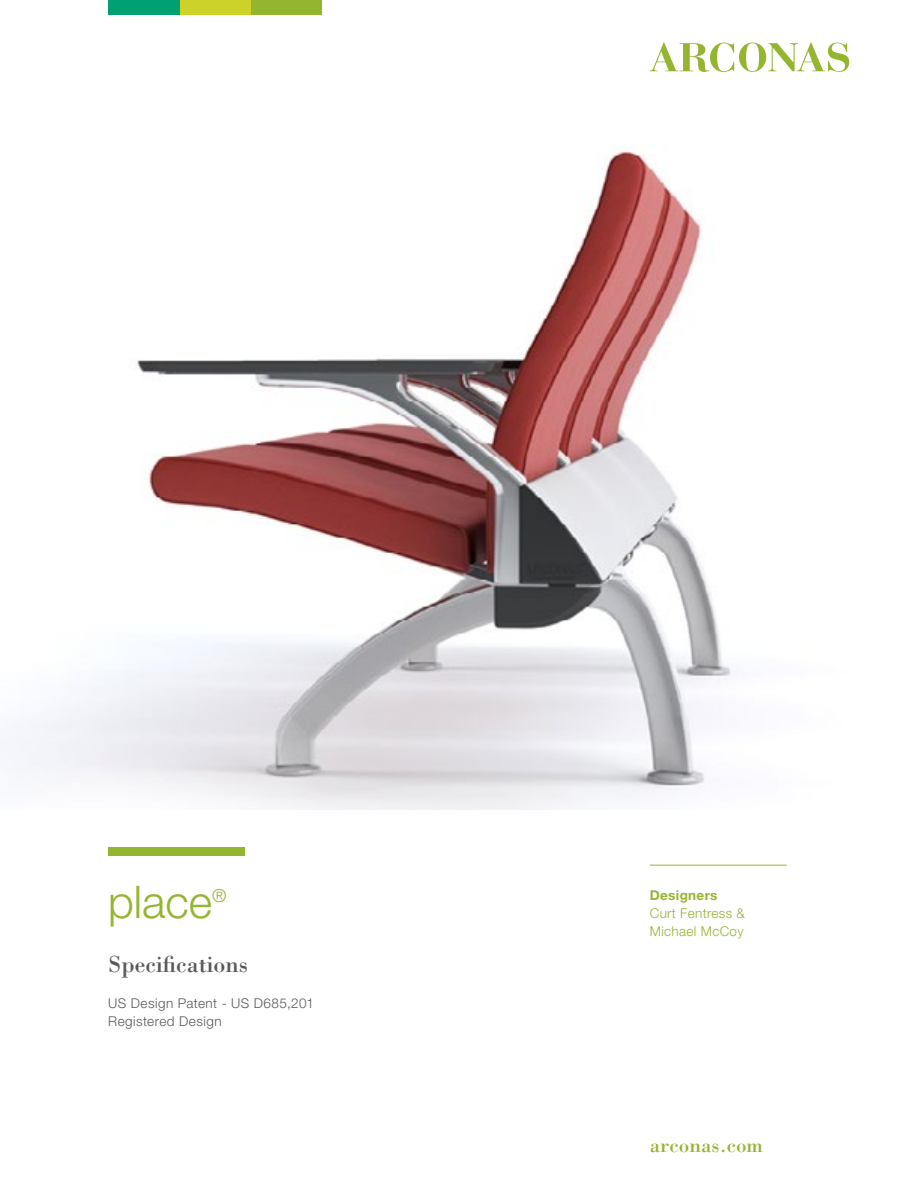
<style>
.page{position:relative;width:918px;height:1188px;background:#fff}
.page>*{position:absolute;margin:0;border:0;box-sizing:border-box;transform-origin:0 0}
.t1{font:300 45px "Helvetica Neue LT Std";color:#94b52f}
.t2{font:24px "Bodoni LT Std";color:#58595b}
.t3{font:21px "Bodoni LT Std";color:#94b52f}
.t4{font:300 18px "Helvetica Neue LT Std";color:#94b52f}
.t5{font:300 13.5px/18px "Helvetica Neue LT Std";letter-spacing:.035em;color:#58595b}
.t6{font:300 13.5px/18px "Helvetica Neue LT Std";letter-spacing:.025em;color:#94b52f}
.t7{font:700 13.5px "Helvetica Neue LT Std";letter-spacing:.025em;color:#94b52f}
</style>
<div class="page">
<div style="left:251px;top:0;width:71px;height:15px;background:#94b52f"></div>
<div style="left:179px;top:0;width:72px;height:15px;background:#cdd22a"></div>
<div style="left:108px;top:0;width:71px;height:15px;background:#00a073"></div>
<svg style="left:650px;top:43px;width:199px;height:29px"></svg>
<div style="left:108px;top:847px;width:137px;height:9px;background:#94b52f"></div>
<img style="left:4px;top:151px;width:727px;height:659px">
<hr style="left:650px;top:865px;width:137px;height:1px;background:#94b52f">
<h1 class="t1" style="left:108px;top:874px;width:106px">place</h1>
<h3 class="t4" style="left:212px;top:884px;width:16px">®</h3>
<h2 class="t2" style="left:108px;top:949px;width:142px">Specifications</h2>
<p class="t5" style="left:108px;top:994px;width:207px">US Design Patent - US D685,201<br>Registered Design</p>
<p class="t7" style="left:650px;top:887px;width:69px">Designers</p>
<p class="t6" style="left:650px;top:904px;width:96px">Curt Fentress &amp;<br>Michael McCoy</p>
<h3 class="t3" style="left:650px;top:1132px;width:115px">arconas.com</h3>
</div>
